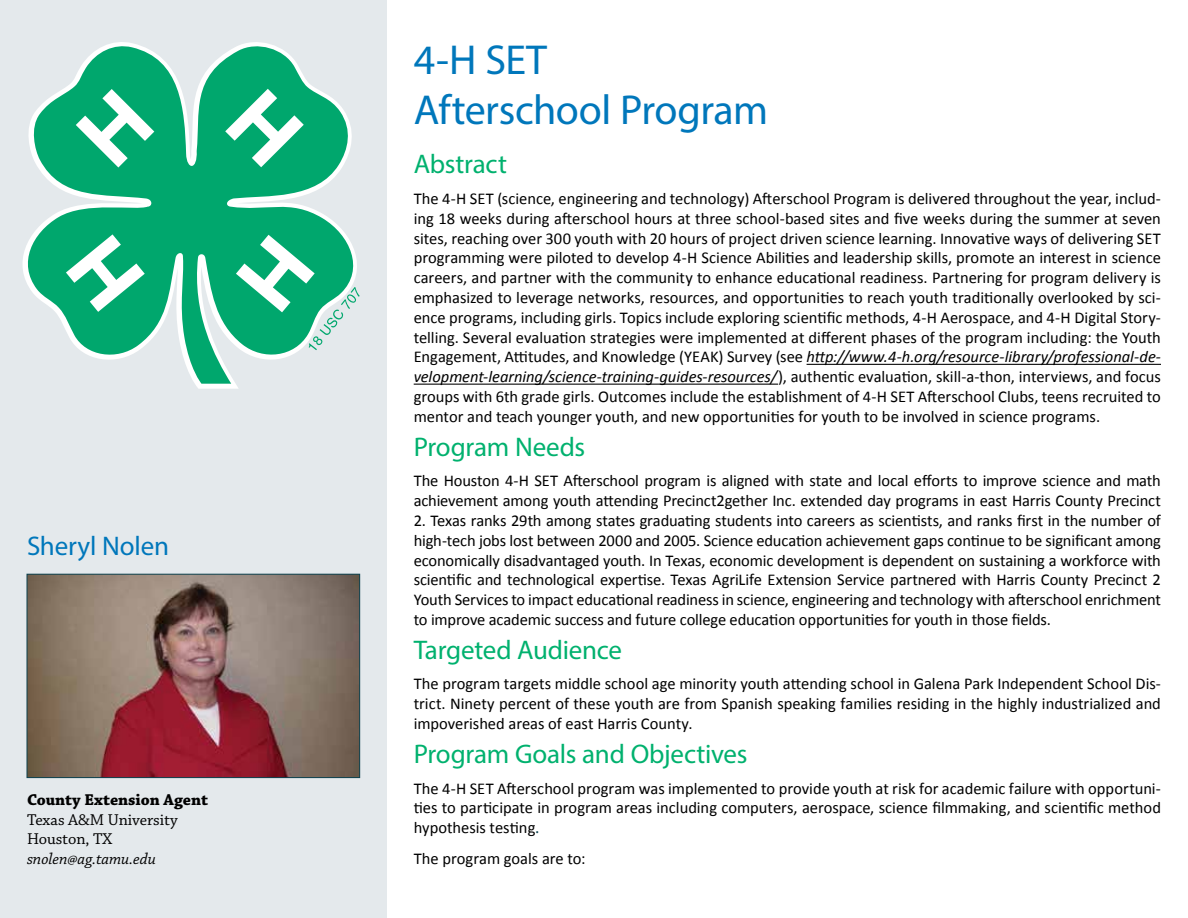
<style>
.page{position:relative;width:1188px;height:918px;background:#fff}
.page>*{position:absolute;margin:0;border:0;box-sizing:border-box;transform-origin:0 0}
.t1{font:42px/50.4px "Myriad Pro";letter-spacing:-.01em;color:#07b}
.t2{font:27px "Myriad Pro";letter-spacing:-.01em;color:#00b16e}
.t3{font:27px "Myriad Pro";letter-spacing:-.005em;color:#07b}
.t4{font:16.5px/19.8px "Calibri";letter-spacing:-.005em;color:#000;text-align:justify}
.t5{font:16.5px/19.5px "Chaparral Pro";letter-spacing:-.005em;color:#000}
.t6{font:700 16.5px "Chaparral Pro";letter-spacing:-.005em;color:#000}
.t7{font:italic 16.5px "Chaparral Pro";letter-spacing:-.005em;color:#000}
.s1{font-style:italic}
.s2{font-family:"Myriad Pro";color:#0d4350}
</style>
<div class="page">
<div style="left:0;top:0;width:387px;height:918px;background:#e4e9ec"></div>
<img style="left:29px;top:576px;width:329px;height:200px">
<div style="left:27px;top:574px;width:333px;height:204px;border:1px solid #0d4350"></div>
<hr style="left:807px;top:364px;width:354px;height:1px;background:#000">
<hr style="left:414px;top:384px;width:364px;height:1px;background:#000">
<svg style="left:22px;top:42px;width:330px;height:342px;fill:#00a76d"></svg>
<svg style="left:76px;top:89px;width:78px;height:79px;background:#4dc199"></svg>
<svg style="left:66px;top:234px;width:79px;height:78px;background:#4dc199"></svg>
<svg style="left:225px;top:89px;width:79px;height:78px;background:#4dc199"></svg>
<svg style="left:236px;top:235px;width:124px;height:115px"></svg>
<h2 class="t3" style="left:27px;top:530px;width:144px">Sheryl Nolen</h2>
<p class="t6" style="left:27px;top:790px;width:183px">County Extension Agent</p>
<p class="t5" style="left:27px;top:810px;width:152px">Texas A&amp;M University<br>Houston, TX</p>
<p class="t7" style="left:27px;top:849px;width:130px">snolen@ag.tamu.edu</p>
<h1 class="t1" style="left:414px;top:34px;width:356px">4-H SET<br>Afterschool Program</h1>
<h2 class="t2" style="left:414px;top:148px;width:95px">Abstract</h2>
<p class="t4" style="left:414px;top:189px;width:749px">The 4-H SET (science, engineering and technology) Afterschool Program is delivered throughout the year, includ&shy;ing 18 weeks during afterschool hours at three school-based sites and five weeks during the summer at seven sites, reaching over 300 youth with 20 hours of project driven science learning. Innovative ways of delivering SET programming were piloted to develop 4-H Science Abilities and leadership skills, promote an interest in science careers, and partner with the community to enhance educational readiness. Partnering for program delivery is emphasized to leverage networks, resources, and opportunities to reach youth traditionally overlooked by sci&shy;ence programs, including girls. Topics include exploring scientific methods, 4-H Aerospace, and 4-H Digital Story&shy;telling. Several evaluation strategies were implemented at different phases of the program including: the Youth Engagement, Attitudes, and Knowledge (YEAK) Survey (see <span class="s1">http://www.4-h.org/resource-library/professional-de&shy;velopment-learning/science-training-guides-resources/</span>), authentic evaluation, skill-a-thon, interviews, and focus groups with 6th grade girls. Outcomes include the establishment of 4-H SET Afterschool Clubs, teens recruited to mentor and teach younger youth, and new opportunities for youth to be involved in science programs.</p>
<h2 class="t2" style="left:414px;top:430px;width:173px">Program Needs</h2>
<p class="t4" style="left:414px;top:471px;width:749px">The Houston 4-H SET Afterschool program is aligned with state and local efforts to improve science and math achievement among youth attending Precinct2gether Inc. extended day programs in east Harris County Precinct</p>
<p class="t4" style="left:414px;top:511px;width:749px">2. Texas ranks 29th among states graduating students into careers as scientists, and ranks first in the number of high-tech jobs lost between 2000 and 2005. Science education achievement gaps continue to be significant among economically disadvantaged youth. In Texas, economic development is dependent on sustaining a workforce with scientific and technological expertise. Texas AgriLife Extension Service partnered with Harris County Precinct 2<br>Youth Services to impact educational readiness in science, engineering and technology with afterschool enrichment to improve academic success and future college education opportunities for youth in those fields.</p>
<h2 class="t2" style="left:414px;top:633px;width:210px">Targeted Audience</h2>
<p class="t4" style="left:414px;top:674px;width:749px">The program targets middle school age minority youth attending school in Galena Park Independent School Dis&shy;trict. Ninety percent of these youth are from Spanish speaking families residing in the highly industrialized and impoverished areas of east Harris County.</p>
<h2 class="t2" style="left:414px;top:737px;width:335px">Program Goals and Objectives</h2>
<p class="t4" style="left:414px;top:778px;width:749px">The 4-H SET Afterschool program was implemented to provide youth at risk for academic failure with opportuni&shy;ties to participate in program areas including computers, aerospace, science filmmaking, and scientific method hypothesis testing<span class="s2">.</span></p>
<p class="t4" style="left:414px;top:848px;width:173px">The program goals are to:</p>
</div>
